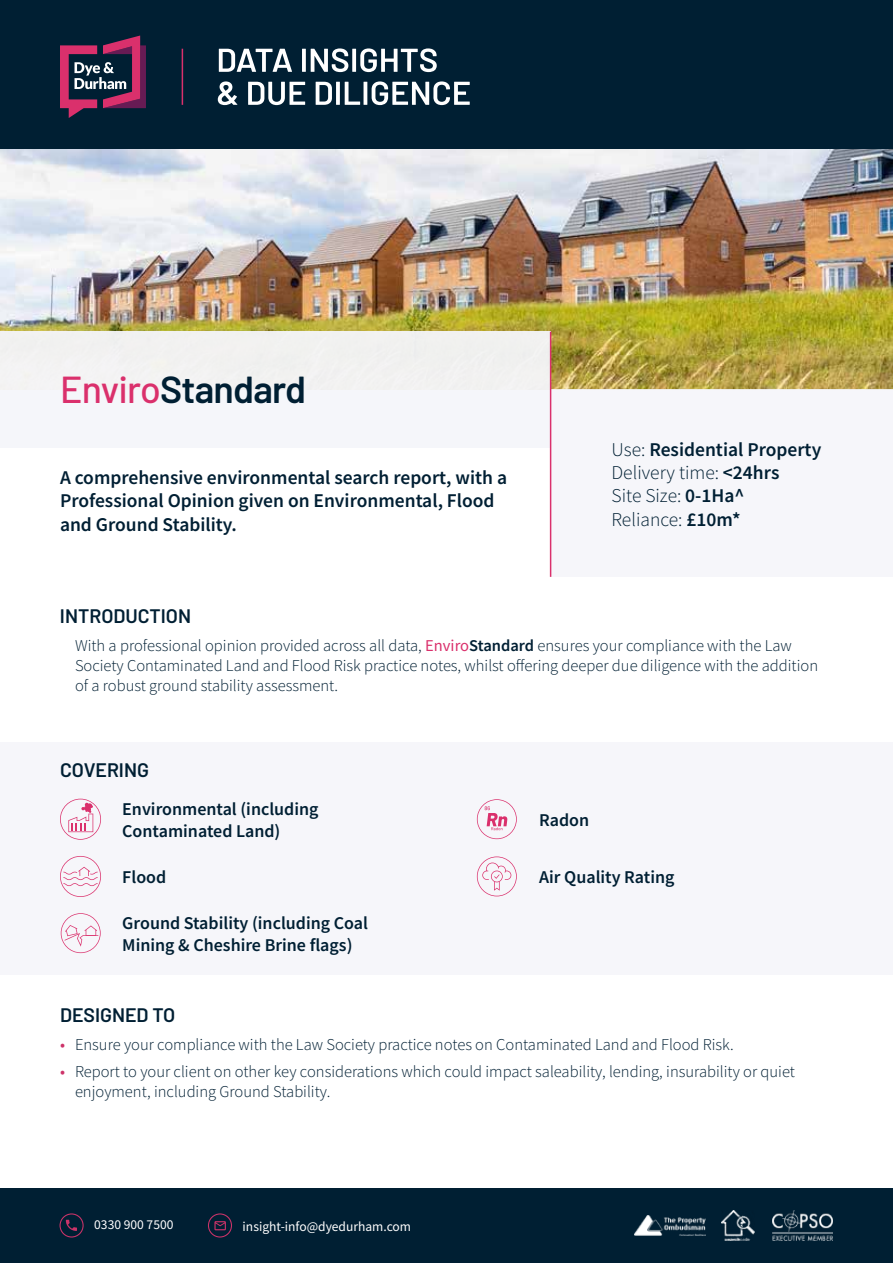
<style>
.page{position:relative;width:893px;height:1263px;background:#fff}
.page>*{position:absolute;margin:0;border:0;box-sizing:border-box;transform-origin:0 0}
.t1{font:600 37.5px "Barlow";letter-spacing:-.02em;color:#001f33}
.t2{font:600 19.5px/23.4px "Source Sans Pro";color:#001f33}
.t3{font:600 19.5px "Barlow";color:#001f33}
.t4{font:600 18px/21.6px "Source Sans Pro";color:#001f33}
.t5{font:300 16.5px/19.8px "Source Sans Pro";color:#001f33}
.t6{font:13.5px "Source Sans Pro";color:#fff}
.s1{font-weight:500;color:#da306c}
.s2{font-weight:300}
.s3{font-weight:400;color:#da306c}
.s4{font-weight:600}
.s5{font-weight:400;color:#cd3369}
</style>
<div class="page">
<div style="left:0;top:1188px;width:893px;height:75px;background:#001f33"></div>
<div style="left:60px;top:1213px;width:24px;height:24px;border:1px solid #cc3369;border-radius:50%"></div>
<svg style="left:66px;top:1220px;width:11px;height:11px"></svg>
<div style="left:208px;top:1213px;width:24px;height:24px;border:1px solid #cc3369;border-radius:50%"></div>
<svg style="left:214px;top:1221px;width:12px;height:9px"></svg>
<div style="left:0;top:0;width:893px;height:152px;background:#001f33"></div>
<svg style="left:60px;top:36px;width:86px;height:82px"></svg>
<hr style="left:182px;top:49px;width:1px;height:56px;background:#da306c">
<svg style="left:219px;top:49px;width:73px;height:23px"></svg>
<svg style="left:302px;top:48px;width:135px;height:24px"></svg>
<svg style="left:218px;top:81px;width:19px;height:24px"></svg>
<svg style="left:248px;top:82px;width:57px;height:23px"></svg>
<svg style="left:316px;top:81px;width:154px;height:24px"></svg>
<img style="left:721px;top:1210px;width:33px;height:31px">
<img style="left:635px;top:1215px;width:70px;height:21px">
<img style="left:772px;top:1211px;width:61px;height:29px">
<img style="left:0;top:149px;width:893px;height:241px">
<div style="left:0;top:332px;width:551px;height:116px;background:#f5f6fa"></div>
<div style="left:551px;top:390px;width:342px;height:187px;background:#f5f6fa"></div>
<hr style="left:550px;top:332px;width:1px;height:245px;background:#da306c">
<div style="left:0;top:742px;width:893px;height:233px;background:#f5f6fa"></div>
<svg style="left:477px;top:856px;width:40px;height:40px"></svg>
<svg style="left:477px;top:799px;width:40px;height:40px"></svg>
<svg style="left:60px;top:856px;width:41px;height:41px"></svg>
<svg style="left:60px;top:799px;width:41px;height:41px"></svg>
<svg style="left:61px;top:913px;width:40px;height:40px"></svg>
<h1 class="t1" style="left:60px;top:362px;width:248px"><span class="s1">Enviro</span>Standard</h1>
<p class="t2" style="left:60px;top:465px;width:449px">A comprehensive environmental search report, with a<br>Professional Opinion given on Environmental, Flood and Ground Stability.</p>
<p class="t2" style="left:611px;top:437px;width:211px"><span class="s2">Use:</span> Residential Property<br><span class="s2">Delivery time:</span> &lt;24hrs<br><span class="s2">Site Size:</span> 0-1Ha^<br><span class="s2">Reliance:</span> £10m*</p>
<p class="t3" style="left:60px;top:601px;width:133px">INTRODUCTION</p>
<p class="t5" style="left:75px;top:636px;width:745px">With a professional opinion provided across all data, <span class="s3">Enviro</span><span class="s4">Standard</span> ensures your compliance with the Law<br>Society Contaminated Land and Flood Risk practice notes, whilst offering deeper due diligence with the addition of a robust ground stability assessment.</p>
<p class="t3" style="left:60px;top:756px;width:91px">COVERING</p>
<p class="t4" style="left:122px;top:798px;width:198px">Environmental (including<br>Contaminated Land)</p>
<p class="t4" style="left:122px;top:866px;width:45px">Flood</p>
<p class="t4" style="left:122px;top:912px;width:247px">Ground Stability (including Coal<br>Mining &amp; Cheshire Brine flags)</p>
<p class="t4" style="left:539px;top:809px;width:51px">Radon</p>
<p class="t4" style="left:539px;top:866px;width:137px">Air Quality Rating</p>
<p class="t3" style="left:60px;top:1000px;width:117px">DESIGNED TO</p>
<p class="t5" style="left:60px;top:1034px;width:675px"><span class="s5">•</span> Ensure your compliance with the Law Society practice notes on Contaminated Land and Flood Risk.</p>
<p class="t5" style="left:75px;top:1062px;width:721px;text-indent:-15px"><span class="s5">•</span> Report to your client on other key considerations which could impact saleability, lending, insurability or quiet enjoyment, including Ground Stability.</p>
<p class="t6" style="left:94px;top:1216px;width:81px">0330 900 7500</p>
<p class="t6" style="left:243px;top:1217px;width:170px">insight-info@dyedurham.com</p>
</div>
